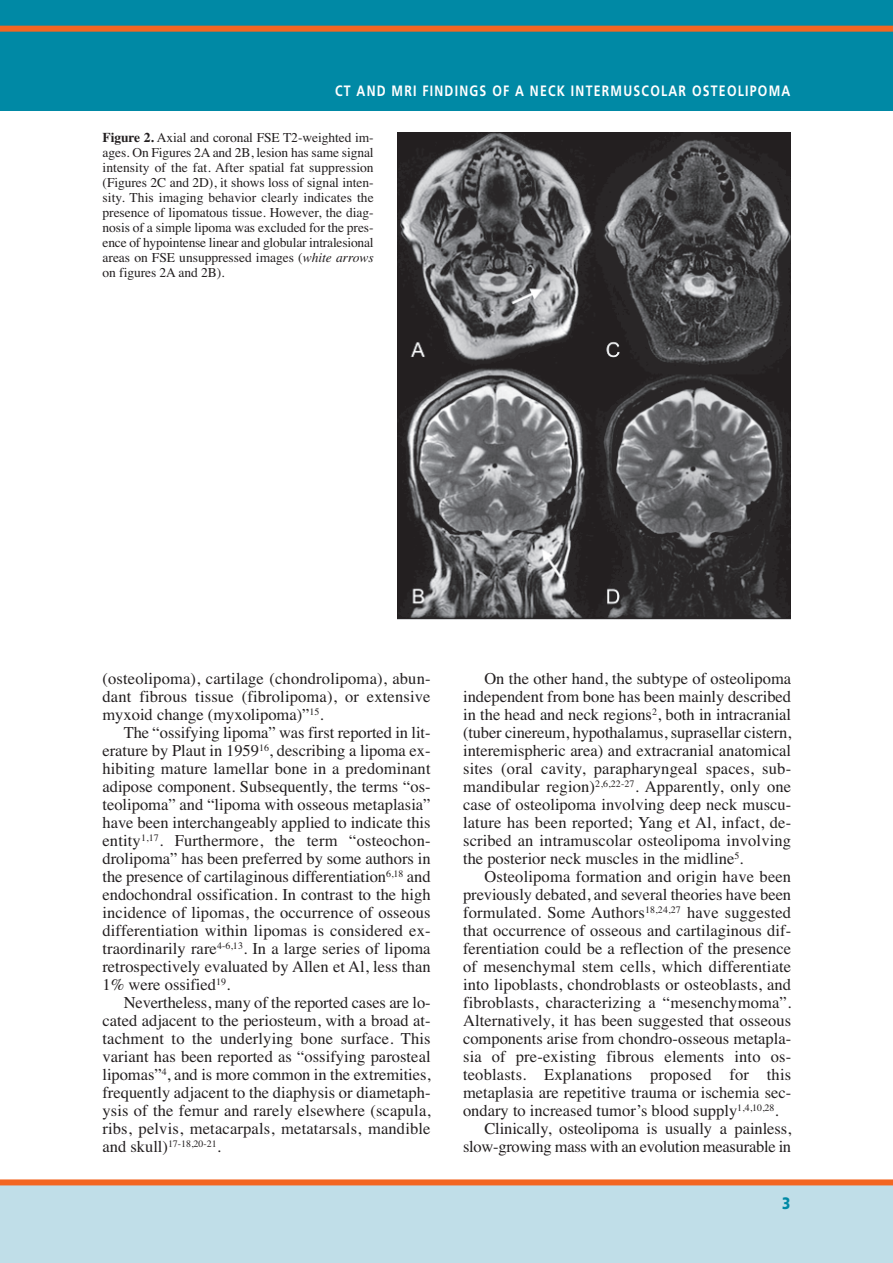
<style>
.page{position:relative;width:893px;height:1263px;background:#fff}
.page>*{position:absolute;margin:0;border:0;box-sizing:border-box;transform-origin:0 0}
.t1{font:16.5px/18px "Times";letter-spacing:.005em;color:#231f20;text-align:justify}
.t2{font:16.5px "Times";letter-spacing:-.015em;color:#231f20}
.t3{font:900 16.5px "Frutiger";color:#0089a5;scale:.82 1}
.t4{font:700 15px "Frutiger";letter-spacing:.1em;color:#fff;scale:.82 1}
.t5{font:13.5px/15px "Times";color:#231f20;text-align:justify}
.t6{font:9.9px "Times";color:#231f20}
.s1{font-weight:700}
.s2{font-style:italic}
.s3{font-size:16.5px}
</style>
<div class="page">
<div style="left:0;top:1180px;width:893px;height:83px;background:#c0dee8"></div>
<div style="left:0;top:0;width:893px;height:111px;background:#0089a5"></div>
<div style="left:0;top:26px;width:893px;height:6px;background:#f36621"></div>
<div style="left:0;top:1179px;width:893px;height:6px;background:#f36621"></div>
<img style="left:397px;top:132px;width:393px;height:487px">
<p class="t4" style="left:335px;top:84px;width:557px">CT AND MRI FINDINGS OF A NECK INTERMUSCOLAR OSTEOLIPOMA</p>
<p class="t5" style="left:103px;top:130px;width:273px"><span class="s1">Figure 2.</span> Axial and coronal FSE T2-weighted im&shy;ages. On Figures 2A and 2B, lesion has same signal intensity of the fat. After spatial fat suppression (Figures 2C and 2D), it shows loss of signal inten&shy;sity. This imaging behavior clearly indicates the presence of lipomatous tissue. However, the diag&shy;nosis of a simple lipoma was excluded for the pres&shy;ence of hypointense linear and globular intralesional areas on FSE unsuppressed images (<span class="s2">white arrows </span>on figures 2A and 2B).</p>
<p class="t1" style="left:102px;top:669px;width:330px">(osteolipoma), cartilage (chondrolipoma), abun&shy;dant fibrous tissue (fibrolipoma), or extensive myxoid change (myxolipoma)”<sup>15</sup>.</p>
<p class="t1" style="left:102px;top:723px;width:330px;text-indent:21px">The “ossifying lipoma” was first reported in lit&shy;erature by Plaut in 1959<sup>16</sup>, describing a lipoma ex&shy;hibiting mature lamellar bone in a predominant adipose component. Subsequently, the terms “os&shy;teolipoma” and “lipoma with osseous metaplasia” have been interchangeably applied to indicate this entity<sup>1,17</sup>. Furthermore, the term “osteochon&shy;drolipoma” has been preferred by some authors in the presence of cartilaginous differentiation<sup>6,18</sup> and endochondral ossification. In contrast to the high incidence of lipomas, the occurrence of osseous differentiation within lipomas is considered ex&shy;traordinarily rare<sup>4-6,13</sup>. In a large series of lipoma retrospectively evaluated by Allen et Al, less than 1% were ossified<sup>19</sup>.</p>
<p class="t1" style="left:102px;top:993px;width:330px;text-indent:21px">Nevertheless, many of the reported cases are lo&shy;cated adjacent to the periosteum, with a broad at&shy;tachment to the underlying bone surface. This variant has been reported as “ossifying parosteal lipomas”<sup>4</sup>, and is more common in the extremities, frequently adjacent to the diaphysis or diametaph&shy;ysis of the femur and rarely elsewhere (scapula, ribs, pelvis, metacarpals, metatarsals, mandible</p>
<p class="t6" style="left:102px;top:1137px;width:120px"><span class="s3">and skull)</span>17-18,20-21<span class="s3">.</span></p>
<p class="t1" style="left:463px;top:669px;width:330px;text-indent:21px">On the other hand, the subtype of osteolipoma independent from bone has been mainly described in the head and neck regions<sup>2</sup>, both in intracranial (tuber cinereum, hypothalamus, suprasellar cistern, interemispheric area) and extracranial anatomical sites (oral cavity, parapharyngeal spaces, sub&shy;mandibular region)<sup>2,6,22-27</sup>. Apparently, only one case of osteolipoma involving deep neck muscu&shy;lature has been reported; Yang et Al, infact, de&shy;scribed an intramuscolar osteolipoma involving the posterior neck muscles in the midline<sup>5</sup>.</p>
<p class="t1" style="left:484px;top:867px;width:308px">Osteolipoma formation and origin have been</p>
<p class="t1" style="left:463px;top:885px;width:330px">previously debated, and several theories have been</p>
<p class="t1" style="left:463px;top:903px;width:330px">formulated. Some Authors<sup>18,24,27</sup> have suggested</p>
<p class="t1" style="left:463px;top:921px;width:330px">that occurrence of osseous and cartilaginous dif-</p>
<p class="t1" style="left:463px;top:939px;width:330px">ferentiation could be a reflection of the presence</p>
<p class="t1" style="left:463px;top:957px;width:330px">of mesenchymal stem cells, which differentiate</p>
<p class="t1" style="left:463px;top:975px;width:330px">into lipoblasts, chondroblasts or osteoblasts, and</p>
<p class="t1" style="left:463px;top:993px;width:330px">fibroblasts, characterizing a “mesenchymoma”.</p>
<p class="t1" style="left:463px;top:1011px;width:330px">Alternatively, it has been suggested that osseous</p>
<p class="t1" style="left:463px;top:1029px;width:330px">components arise from chondro-osseous metapla-</p>
<p class="t1" style="left:463px;top:1047px;width:330px">sia of pre-existing fibrous elements into os-</p>
<p class="t1" style="left:463px;top:1065px;width:330px">teoblasts. Explanations proposed for this</p>
<p class="t1" style="left:463px;top:1083px;width:330px">metaplasia are repetitive trauma or ischemia sec-</p>
<p class="t1" style="left:463px;top:1101px;width:317px">ondary to increased tumor’s blood supply<sup>1,4,10,28</sup>.</p>
<p class="t1" style="left:484px;top:1119px;width:308px">Clinically, osteolipoma is usually a painless,</p>
<p class="t2" style="left:463px;top:1137px;width:330px">slow-growing mass with an evolution measurable in</p>
<p class="t3" style="left:782px;top:1197px;width:12px">3</p>
</div>
